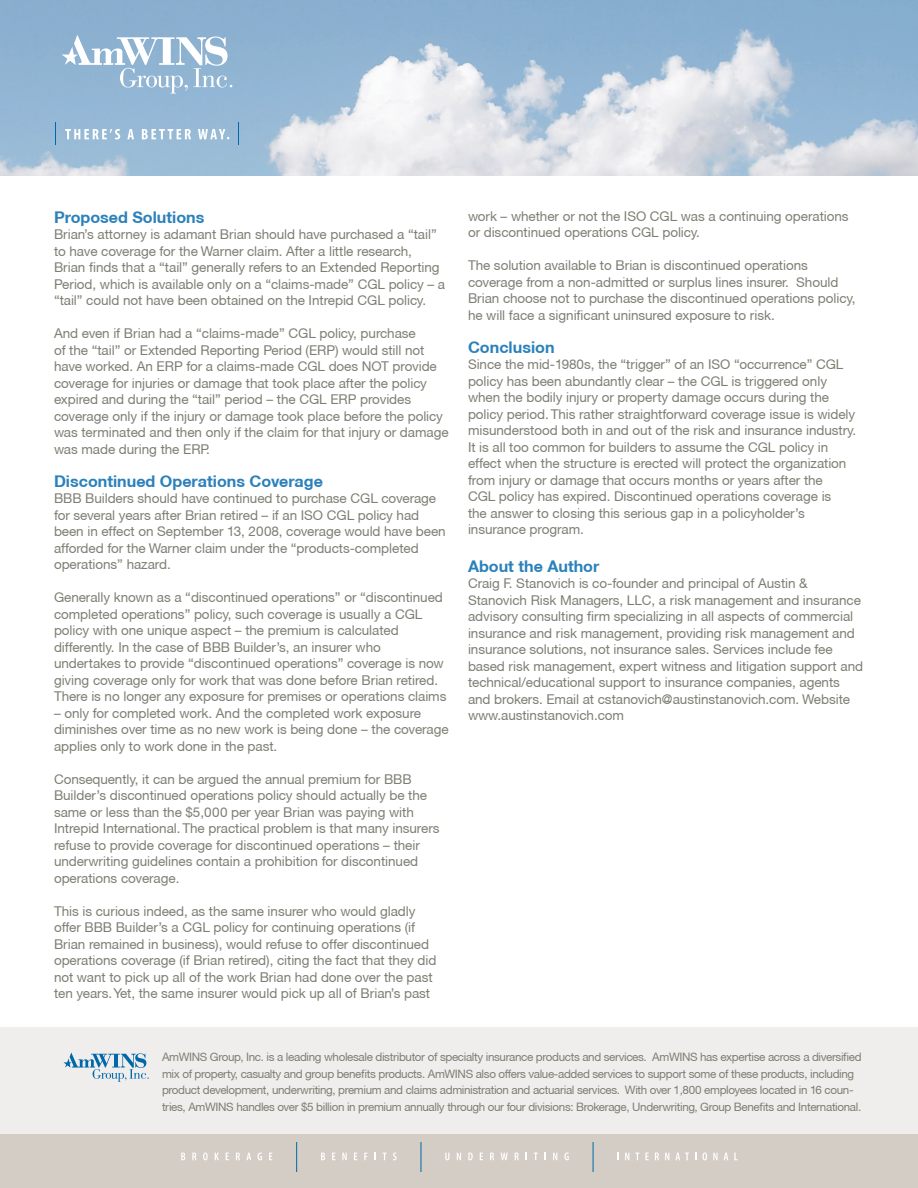
<style>
.page{position:relative;width:918px;height:1188px;background:#fff}
.page>*{position:absolute;margin:0;border:0;box-sizing:border-box;transform-origin:0 0}
.t1{font:700 16.2px "Helvetica Neue CE";color:#2c81bb}
.t2{font:13.5px/16.5px "Helvetica Neue CE";letter-spacing:-.005em;color:#7f7e74}
.t3{font:11.7px/16.5px "Helvetica Neue CE";letter-spacing:-.03em;color:#7f7e74}
</style>
<div class="page">
<div style="left:0;top:1028px;width:918px;height:151px;background:#f0eeec"></div>
<svg style="left:63px;top:1053px;width:86px;height:29px"></svg>
<div style="left:0;top:1134px;width:918px;height:54px;background:#d4cdc5"></div>
<img style="left:0;top:0;width:918px;height:176px">
<svg style="left:421px;top:1143px;width:1px;height:28px"></svg>
<svg style="left:593px;top:1143px;width:1px;height:28px"></svg>
<svg style="left:296px;top:1143px;width:1px;height:28px"></svg>
<svg style="left:181px;top:1153px;width:4px;height:7px"></svg>
<svg style="left:192px;top:1153px;width:5px;height:7px"></svg>
<svg style="left:203px;top:1153px;width:5px;height:7px"></svg>
<svg style="left:215px;top:1153px;width:4px;height:7px"></svg>
<svg style="left:226px;top:1153px;width:3px;height:7px"></svg>
<svg style="left:236px;top:1153px;width:4px;height:7px"></svg>
<svg style="left:246px;top:1153px;width:5px;height:7px"></svg>
<svg style="left:258px;top:1153px;width:4px;height:7px"></svg>
<svg style="left:269px;top:1153px;width:3px;height:7px"></svg>
<svg style="left:321px;top:1153px;width:4px;height:7px"></svg>
<svg style="left:332px;top:1153px;width:3px;height:7px"></svg>
<svg style="left:342px;top:1153px;width:5px;height:7px"></svg>
<svg style="left:354px;top:1153px;width:3px;height:7px"></svg>
<svg style="left:364px;top:1153px;width:3px;height:7px"></svg>
<svg style="left:393px;top:1153px;width:4px;height:7px"></svg>
<svg style="left:445px;top:1153px;width:4px;height:7px"></svg>
<svg style="left:457px;top:1153px;width:4px;height:7px"></svg>
<svg style="left:468px;top:1153px;width:5px;height:7px"></svg>
<svg style="left:480px;top:1153px;width:3px;height:7px"></svg>
<svg style="left:490px;top:1153px;width:4px;height:7px"></svg>
<svg style="left:501px;top:1153px;width:7px;height:7px"></svg>
<svg style="left:515px;top:1153px;width:4px;height:7px"></svg>
<svg style="left:534px;top:1153px;width:4px;height:7px"></svg>
<svg style="left:553px;top:1153px;width:4px;height:7px"></svg>
<svg style="left:564px;top:1153px;width:5px;height:7px"></svg>
<svg style="left:617px;top:1153px;width:2px;height:7px"></svg>
<svg style="left:625px;top:1153px;width:4px;height:7px"></svg>
<svg style="left:635px;top:1153px;width:4px;height:7px"></svg>
<svg style="left:645px;top:1153px;width:4px;height:7px"></svg>
<svg style="left:655px;top:1153px;width:4px;height:7px"></svg>
<svg style="left:665px;top:1153px;width:4px;height:7px"></svg>
<svg style="left:675px;top:1153px;width:14px;height:7px"></svg>
<svg style="left:702px;top:1152px;width:5px;height:8px"></svg>
<svg style="left:713px;top:1153px;width:5px;height:7px"></svg>
<svg style="left:724px;top:1153px;width:4px;height:7px"></svg>
<svg style="left:734px;top:1153px;width:4px;height:7px"></svg>
<svg style="left:55px;top:123px;width:1px;height:22px"></svg>
<svg style="left:65px;top:129px;width:55px;height:10px"></svg>
<svg style="left:127px;top:129px;width:7px;height:10px"></svg>
<svg style="left:142px;top:129px;width:49px;height:10px"></svg>
<svg style="left:198px;top:129px;width:31px;height:10px"></svg>
<svg style="left:238px;top:123px;width:1px;height:22px"></svg>
<svg style="left:62px;top:35px;width:170px;height:59px"></svg>
<p class="t1" style="left:54px;top:207px;width:152px">Proposed Solutions</p>
<p class="t2" style="left:54px;top:226px;width:393px">Brian’s attorney is adamant Brian should have purchased a “tail” to have coverage for the Warner claim. After a little research, Brian finds that a “tail” generally refers to an Extended Reporting Period, which is available only on a “claims-made” CGL policy – a “tail” could not have been obtained on the Intrepid CGL policy.</p>
<p class="t2" style="left:54px;top:325px;width:396px">And even if Brian had a “claims-made” CGL policy, purchase<br>of the “tail” or Extended Reporting Period (ERP) would still not have worked. An ERP for a claims-made CGL does NOT provide coverage for injuries or damage that took place after the policy expired and during the “tail” period – the CGL ERP provides coverage only if the injury or damage took place before the policy was terminated and then only if the claim for that injury or damage was made during the ERP.</p>
<p class="t1" style="left:54px;top:471px;width:270px">Discontinued Operations Coverage</p>
<p class="t2" style="left:54px;top:490px;width:393px">BBB Builders should have continued to purchase CGL coverage for several years after Brian retired – if an ISO CGL policy had been in effect on September 13, 2008, coverage would have been afforded for the Warner claim under the “products-completed operations” hazard.</p>
<p class="t2" style="left:54px;top:589px;width:394px">Generally known as a “discontinued operations” or “discontinued completed operations” policy, such coverage is usually a CGL policy with one unique aspect – the premium is calculated differently. In the case of BBB Builder’s, an insurer who undertakes to provide “discontinued operations” coverage is now giving coverage only for work that was done before Brian retired.<br>There is no longer any exposure for premises or operations claims</p>
<p class="t2" style="left:54px;top:705px;width:396px">– only for completed work. And the completed work exposure diminishes over time as no new work is being done – the coverage applies only to work done in the past.</p>
<p class="t2" style="left:54px;top:771px;width:387px">Consequently, it can be argued the annual premium for BBB Builder’s discontinued operations policy should actually be the same or less than the $5,000 per year Brian was paying with Intrepid International. The practical problem is that many insurers refuse to provide coverage for discontinued operations – their underwriting guidelines contain a prohibition for discontinued operations coverage.</p>
<p class="t2" style="left:54px;top:903px;width:384px">This is curious indeed, as the same insurer who would gladly offer BBB Builder’s a CGL policy for continuing operations (if Brian remained in business), would refuse to offer discontinued operations coverage (if Brian retired), citing the fact that they did not want to pick up all of the work Brian had done over the past ten years. Yet, the same insurer would pick up all of Brian’s past</p>
<p class="t2" style="left:468px;top:208px;width:382px">work – whether or not the ISO CGL was a continuing operations or discontinued operations CGL policy.</p>
<p class="t2" style="left:468px;top:257px;width:389px">The solution available to Brian is discontinued operations coverage from a non-admitted or surplus lines insurer. Should Brian choose not to purchase the discontinued operations policy, he will face a significant uninsured exposure to risk.</p>
<p class="t1" style="left:468px;top:337px;width:88px">Conclusion</p>
<p class="t2" style="left:468px;top:356px;width:390px">Since the mid-1980s, the “trigger” of an ISO “occurrence” CGL policy has been abundantly clear – the CGL is triggered only when the bodily injury or property damage occurs during the policy period. This rather straightforward coverage issue is widely misunderstood both in and out of the risk and insurance industry.<br>It is all too common for builders to assume the CGL policy in effect when the structure is erected will protect the organization from injury or damage that occurs months or years after the</p>
<p class="t2" style="left:468px;top:488px;width:365px">CGL policy has expired. Discontinued operations coverage is the answer to closing this serious gap in a policyholder’s insurance program.</p>
<p class="t1" style="left:468px;top:556px;width:133px">About the Author</p>
<p class="t2" style="left:468px;top:575px;width:397px">Craig F. Stanovich is co-founder and principal of Austin &amp; Stanovich Risk Managers, LLC, a risk management and insurance advisory consulting firm specializing in all aspects of commercial insurance and risk management, providing risk management and insurance solutions, not insurance sales. Services include fee based risk management, expert witness and litigation support and technical/educational support to insurance companies, agents and brokers. Email at cstanovich@austinstanovich.com. Website www.austinstanovich.com</p>
<p class="t3" style="left:162px;top:1049px;width:701px">AmWINS Group, Inc. is a leading wholesale distributor of specialty insurance products and services. AmWINS has expertise across a diversified mix of property, casualty and group benefits products. AmWINS also offers value-added services to support some of these products, including product development, underwriting, premium and claims administration and actuarial services. With over 1,800 employees located in 16 coun&shy;tries, AmWINS handles over $5 billion in premium annually through our four divisions: Brokerage, Underwriting, Group Benefits and International.</p>
</div>
